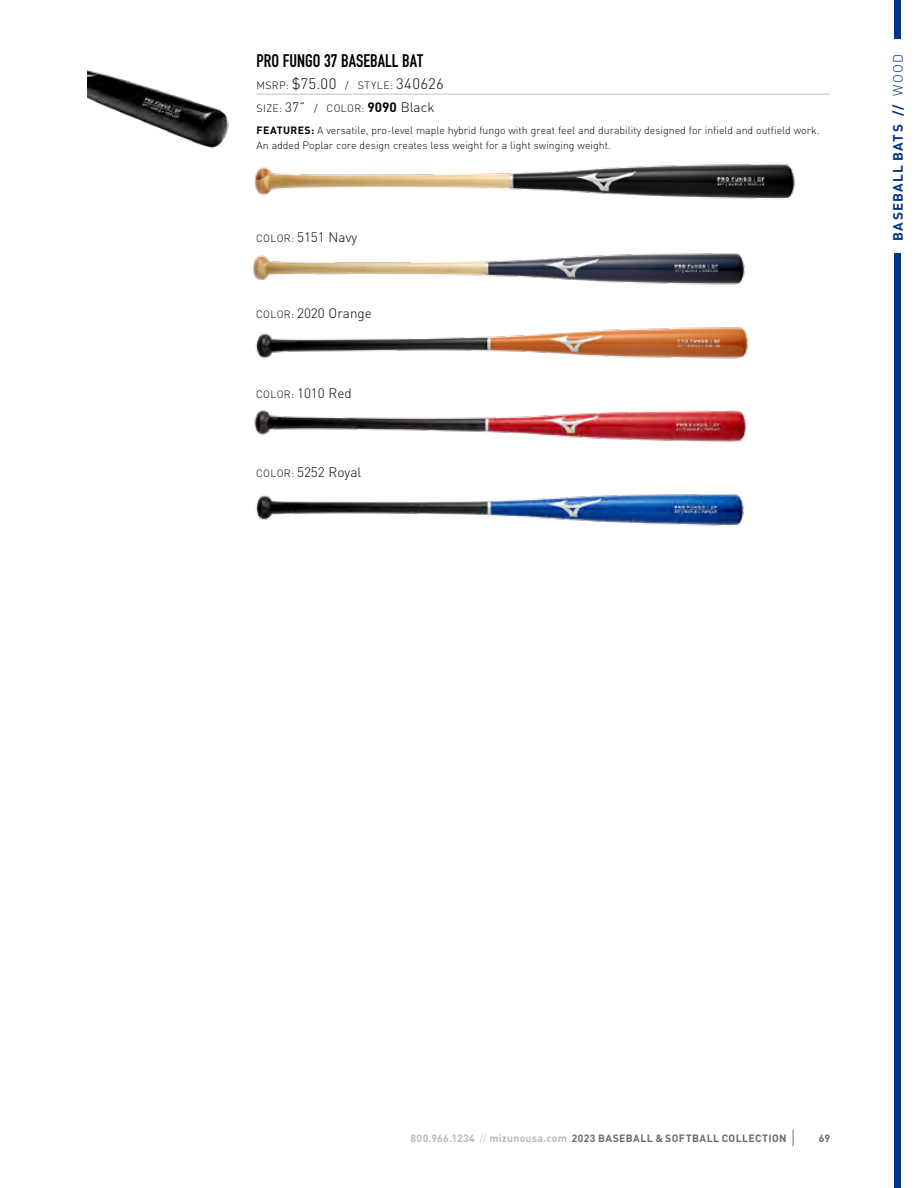
<style>
.page{position:relative;width:918px;height:1188px;background:#fff}
.page>*{position:absolute;margin:0;border:0;box-sizing:border-box;transform-origin:0 0}
.t1{font:18px "DIN Engschrift Std";color:#000}
.t2{font:300 13.5px "DINOT";color:#000}
.t3{font:700 13.5px "DINOT";letter-spacing:.085em;color:#003384}
.t4{font:300 10.5px/21.8px "DINOT";color:#000}
.t5{font:700 10.5px "DINOT";letter-spacing:.03em;color:#6c6a70}
.t6{font:300 10.5px "DINOT";letter-spacing:.05em;color:#000}
.s1{font-size:15px}
.s2{font-size:13.5px}
.s3{font-weight:700;font-size:13.5px}
.s4{font-weight:700}
.s5{font-size:10.5px}
.s6{font-weight:300}
.s7{color:#bbb9b9}
.s8{font-weight:300;color:#bbb9b9}
</style>
<div class="page">
<svg style="left:793px;top:1130px;width:1px;height:16px"></svg>
<div style="left:894px;top:254px;width:7px;height:934px;background:#003384"></div>
<div style="left:894px;top:0;width:7px;height:39px;background:#003384"></div>
<hr style="left:257px;top:94px;width:573px;height:1px;background:#c0c0c0">
<img style="left:255px;top:163px;width:540px;height:36px">
<img style="left:88px;top:70px;width:141px;height:79px">
<img style="left:252px;top:253px;width:493px;height:32px">
<img style="left:254px;top:409px;width:493px;height:33px">
<img style="left:255px;top:327px;width:493px;height:32px">
<img style="left:256px;top:494px;width:488px;height:32px">
<h1 class="t1" style="left:257px;top:50px;width:168px">PRO FUNGO 37 BASEBALL BAT</h1>
<p class="t6" style="left:257px;top:77px;width:189px">MSRP: <span class="s1">$75.00</span> / STYLE: <span class="s1">340626</span></p>
<p class="t4" style="left:257px;top:96px;width:564px">SIZE: <span class="s2">37”</span> / COLOR: <span class="s3">9090</span> <span class="s2">Black<br></span><span class="s4">FEATURES:</span> A versatile, pro-level maple hybrid fungo with great feel and durability designed for infield and outfield work.</p>
<p class="t4" style="left:257px;top:133px;width:356px">An added Poplar core design creates less weight for a light swinging weight.</p>
<p class="t2" style="left:256px;top:227px;width:103px"><span class="s5">COLOR:</span> 5151 Navy</p>
<p class="t2" style="left:256px;top:303px;width:117px"><span class="s5">COLOR:</span> 2020 Orange</p>
<p class="t2" style="left:256px;top:383px;width:97px"><span class="s5">COLOR:</span> 1010 Red</p>
<p class="t2" style="left:256px;top:462px;width:107px"><span class="s5">COLOR:</span> 5252 Royal</p>
<p class="t3" style="left:887px;top:241px;width:188px;rotate:-90deg">BASEBALL BATS // <span class="s6">WOOD</span></p>
<p class="t5" style="left:411px;top:1130px;width:378px"><span class="s7">800.966.1234</span> <span class="s8">//</span> <span class="s7">mizunousa.com</span> 2023 BASEBALL &amp; SOFTBALL COLLECTION</p>
<p class="t5" style="left:819px;top:1130px;width:13px">69</p>
</div>
